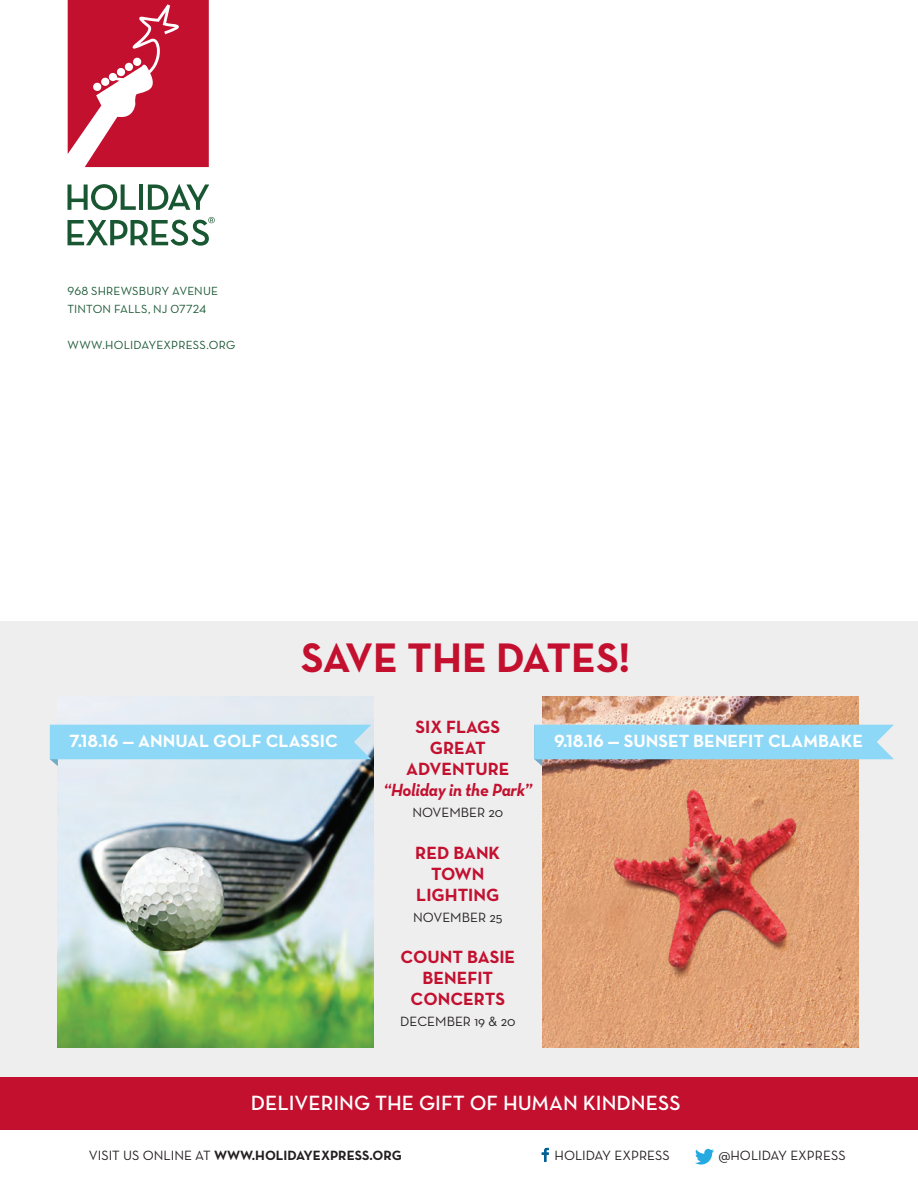
<style>
.page{position:relative;width:918px;height:1188px;background:#fff}
.page>*{position:absolute;margin:0;border:0;box-sizing:border-box;transform-origin:0 0}
.Subhead-Red{font:42px "Neutra Text Bold Alt";color:#c3102f}
.Header-Red{font:21px "Neutra Text Demi Alt";color:#fff}
.t1{font:700 18px/21px "Neutra Text";color:#c3102f;text-align:center}
.Subhead-Red-2{font:18px "Neutra Text Bold Alt";color:#fff}
.t2{font:18px "Neutra Text Bold Italic Alt";letter-spacing:-.01em;color:#c3102f;scale:.94 1}
.t3{font:13.65px "Neutra Text";color:#231f20}
.t4{font:700 13.65px "Neutra Text";color:#231f20}
.t5{font:12px "Neutra Text Book Alt";letter-spacing:.015em;color:#195732}
.s1{font-weight:400}
</style>
<div class="page">
<div style="left:0;top:621px;width:918px;height:456px;background:#eeeeef"></div>
<svg style="left:67px;top:184px;width:69px;height:26px"></svg>
<hr style="left:139px;top:185px;width:4px;height:25px;background:#195732">
<svg style="left:148px;top:184px;width:61px;height:26px"></svg>
<svg style="left:68px;top:0;width:141px;height:167px;background:#cc354f"></svg>
<svg style="left:68px;top:217px;width:147px;height:29px"></svg>
<img style="left:542px;top:697px;width:316px;height:350px">
<svg style="left:534px;top:725px;width:360px;height:41px;background:#96cbe1"></svg>
<img style="left:58px;top:697px;width:316px;height:350px">
<svg style="left:50px;top:725px;width:321px;height:41px;background:#9bd9f5"></svg>
<div style="left:0;top:1077px;width:918px;height:53px;background:#c3102f"></div>
<svg style="left:542px;top:1148px;width:7px;height:14px"></svg>
<svg style="left:695px;top:1149px;width:19px;height:16px"></svg>
<p class="t5" style="left:68px;top:284px;width:152px">968 SHREWSBURY AVENUE</p>
<p class="t5" style="left:68px;top:302px;width:140px">TINTON FALLS, NJ 07724</p>
<p class="t5" style="left:68px;top:338px;width:169px">WWW.HOLIDAYEXPRESS.ORG</p>
<p class="Subhead-Red" style="left:301px;top:632px;width:331px">SAVE THE DATES!</p>
<p class="t1" style="left:416px;top:716px;width:86px">SIX FLAGS</p>
<p class="t1" style="left:430px;top:737px;width:57px">GREAT</p>
<p class="t1" style="left:406px;top:758px;width:105px">ADVENTURE</p>
<p class="t2" style="left:384px;top:779px;width:160px">“Holiday in the Park”</p>
<p class="t3" style="left:412px;top:805px;width:92px">NOVEMBER 20</p>
<p class="t1" style="left:415px;top:842px;width:87px">RED BANK<br>TOWN<br>LIGHTING</p>
<p class="t3" style="left:413px;top:909px;width:91px">NOVEMBER 25</p>
<p class="t1" style="left:400px;top:946px;width:116px">COUNT BASIE</p>
<p class="t1" style="left:422px;top:967px;width:72px">BENEFIT</p>
<p class="t1" style="left:411px;top:988px;width:96px">CONCERTS</p>
<p class="t3" style="left:400px;top:1013px;width:117px">DECEMBER 19 &amp; 20</p>
<p class="Subhead-Red-2" style="left:70px;top:730px;width:270px">7.18.16 — ANNUAL GOLF CLASSIC</p>
<p class="Subhead-Red-2" style="left:554px;top:730px;width:311px">9.18.16 — SUNSET BENEFIT CLAMBAKE</p>
<p class="Header-Red" style="left:251px;top:1090px;width:431px">DELIVERING THE GIFT OF HUMAN KINDNESS</p>
<p class="t4" style="left:89px;top:1147px;width:315px"><span class="s1">VISIT US ONLINE AT</span> WWW.HOLIDAYEXPRESS.ORG</p>
<p class="t3" style="left:555px;top:1147px;width:117px">HOLIDAY EXPRESS</p>
<p class="t3" style="left:718px;top:1147px;width:129px">@HOLIDAY EXPRESS</p>
</div>
